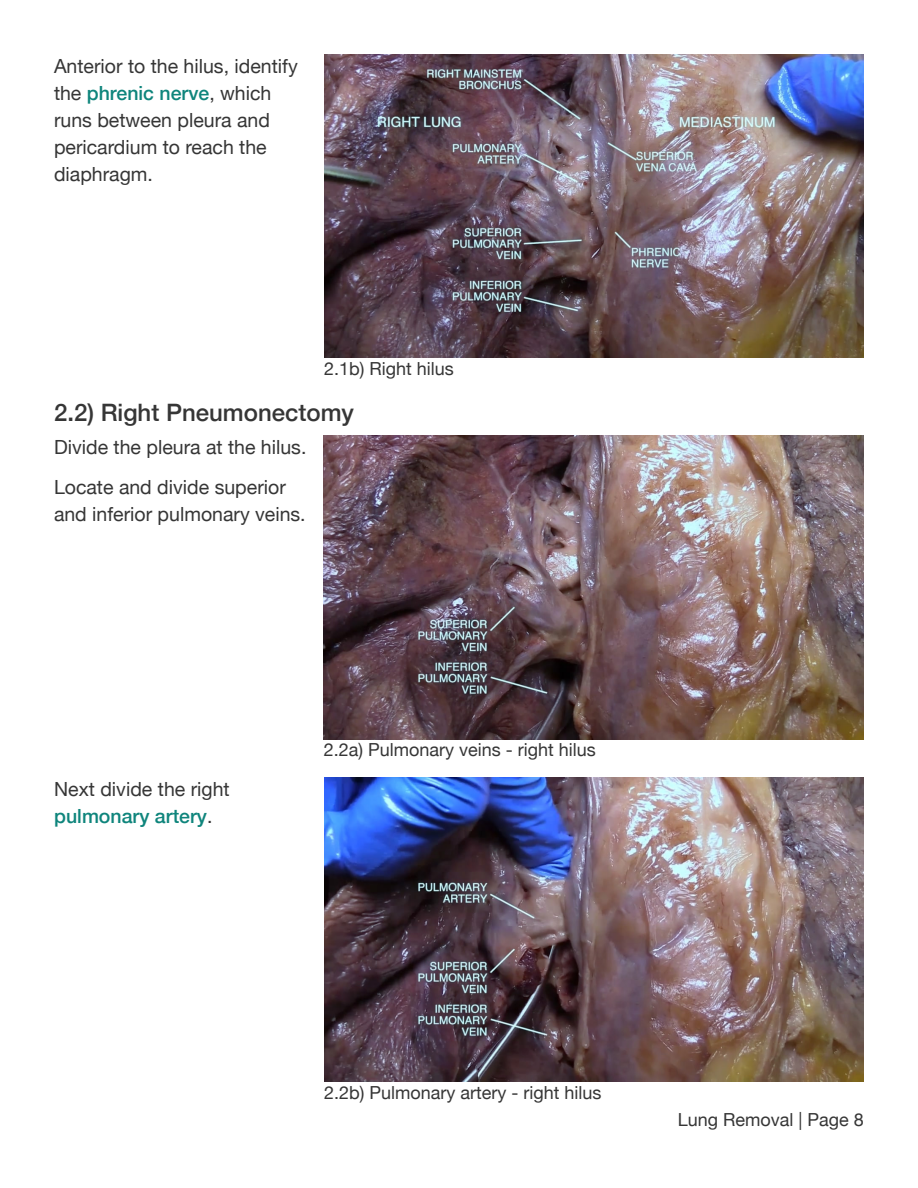
<style>
.page{position:relative;width:918px;height:1188px;background:#fff}
.page>*{position:absolute;margin:0;border:0;box-sizing:border-box;transform-origin:0 0}
.Step_Heading{font:500 24px "Helvetica Neue";color:#363636}
.Step_Text{font:19.5px/27px "Helvetica Neue";color:#363636}
.Photo_Caption{font:18px "Helvetica Neue";color:#363636}
.s1{font-weight:500;color:#0f857c}
</style>
<div class="page">
<img style="left:324px;top:54px;width:540px;height:304px">
<img style="left:324px;top:435px;width:540px;height:304px">
<img style="left:324px;top:778px;width:540px;height:304px">
<p class="Step_Text" style="left:54px;top:53px;width:245px">Anterior to the hilus, identify the <span class="s1">phrenic nerve</span>, which runs between pleura and pericardium to reach the diaphragm.</p>
<p class="Photo_Caption" style="left:324px;top:355px;width:131px">2.1b) Right hilus</p>
<p class="Step_Heading" style="left:54px;top:393px;width:302px">2.2) Right Pneumonectomy</p>
<p class="Step_Text" style="left:54px;top:435px;width:254px">Divide the pleura at the hilus.</p>
<p class="Step_Text" style="left:54px;top:475px;width:253px">Locate and divide superior and inferior pulmonary veins.</p>
<p class="Step_Text" style="left:54px;top:777px;width:177px">Next divide the right <span class="s1">pulmonary artery</span>.</p>
<p class="Photo_Caption" style="left:324px;top:737px;width:274px">2.2a) Pulmonary veins - right hilus</p>
<p class="Photo_Caption" style="left:324px;top:1079px;width:279px">2.2b) Pulmonary artery - right hilus</p>
<p class="Photo_Caption" style="left:678px;top:1106px;width:188px">Lung Removal | Page 8</p>
</div>
